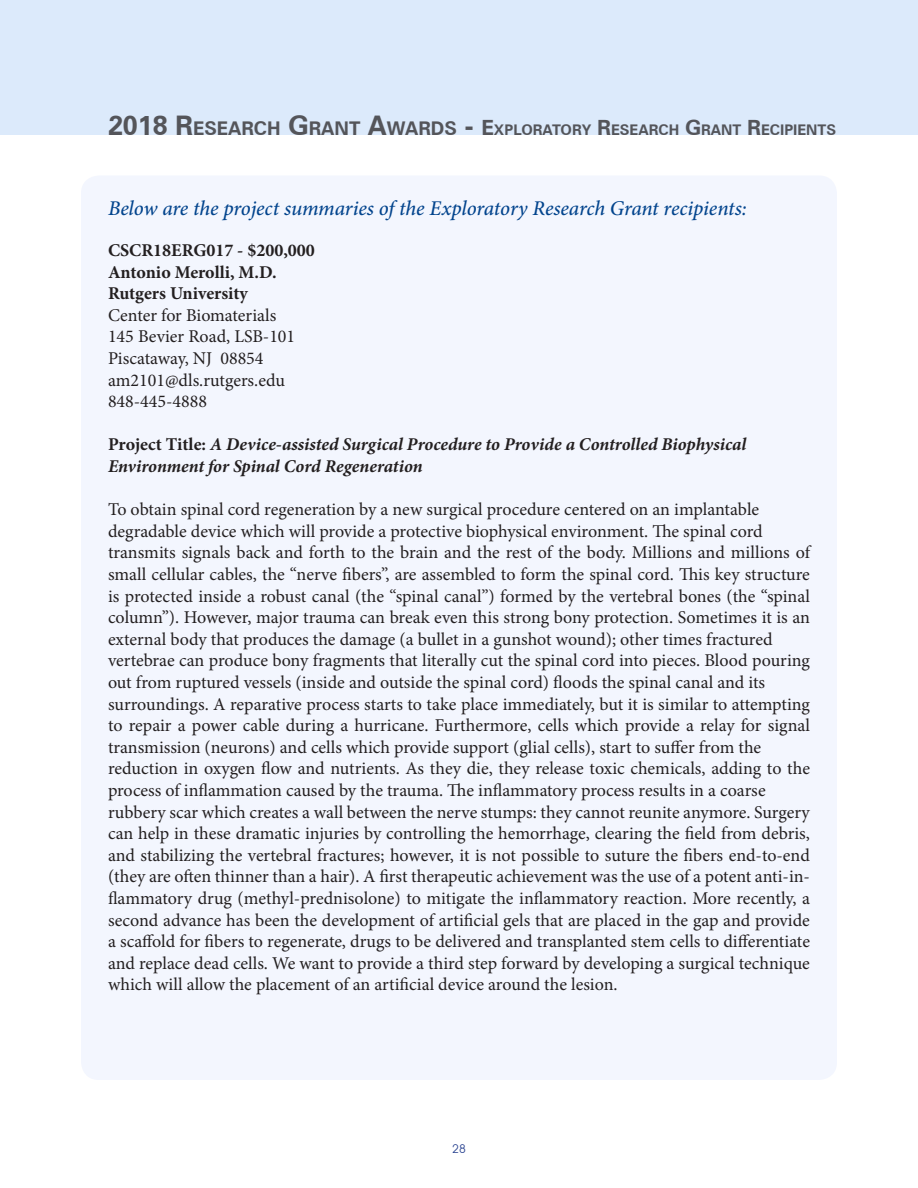
<style>
.page{position:relative;width:918px;height:1188px;background:#fff}
.page>*{position:absolute;margin:0;border:0;box-sizing:border-box;transform-origin:0 0}
.t1{font:italic 500 21px "Minion Pro";letter-spacing:-.01em;color:#02448d}
.t2{font:18px/21.6px "Minion Pro";color:#231f20;text-align:justify}
.t3{font:italic 700 18px "Minion Pro";letter-spacing:-.005em;color:#231f20}
.t4{font:700 18px "Minion Pro";color:#231f20}
.t5{font:700 14.7px "Zurich BT";color:#54555a}
.t6{font:12px "Avant Garde IT Cby BT";color:#253f8e}
.s1{font-size:27px}
.s2{font-size:18.9px}
.s3{font-size:21px}
.s4{font-style:normal}
</style>
<div class="page">
<div style="left:0;top:0;width:918px;height:135px;background:#dceafb"></div>
<div style="left:81px;top:176px;width:756px;height:904px;background:#f3f6fe;border-radius:18px"></div>
<p class="t5" style="left:108px;top:121px;width:730px"><span class="s1">2018 R</span><span class="s2">ESEARCH</span> <span class="s1">G</span><span class="s2">RANT</span> <span class="s1">A</span><span class="s2">WARDS</span> <span class="s1">-</span> <span class="s3">E</span>XPLORATORY <span class="s3">R</span>ESEARCH <span class="s3">G</span>RANT <span class="s3">R</span>ECIPIENTS</p>
<p class="t1" style="left:108px;top:194px;width:640px">Below are the project summaries of the Exploratory Research Grant recipients:</p>
<p class="t4" style="left:108px;top:238px;width:208px">CSCR18ERG017 - $200,000</p>
<p class="t4" style="left:108px;top:259px;width:170px">Antonio Merolli, M.D.</p>
<p class="t4" style="left:108px;top:281px;width:141px">Rutgers University</p>
<p class="t2" style="left:108px;top:304px;width:170px">Center for Biomaterials</p>
<p class="t2" style="left:108px;top:326px;width:189px">145 Bevier Road, LSB-101</p>
<p class="t2" style="left:108px;top:348px;width:157px">Piscataway, NJ 08854</p>
<p class="t2" style="left:108px;top:369px;width:178px">am2101@dls.rutgers.edu</p>
<p class="t2" style="left:108px;top:391px;width:101px">848-445-4888</p>
<p class="t3" style="left:108px;top:432px;width:640px"><span class="s4">Project Title:</span> A Device-assisted Surgical Procedure to Provide a Controlled Biophysical</p>
<p class="t3" style="left:108px;top:454px;width:316px">Environment for Spinal Cord Regeneration</p>
<p class="t2" style="left:108px;top:499px;width:653px">To obtain spinal cord regeneration by a new surgical procedure centered on an implantable</p>
<p class="t2" style="left:108px;top:520px;width:656px">degradable device which will provide a protective biophysical environment. The spinal cord</p>
<p class="t2" style="left:108px;top:542px;width:704px">transmits signals back and forth to the brain and the rest of the body. Millions and millions of small cellular cables, the “nerve fibers”, are assembled to form the spinal cord. This key structure is protected inside a robust canal (the “spinal canal”) formed by the vertebral bones (the “spinal column”). However, major trauma can break even this strong bony protection. Sometimes it is an external body that produces the damage (a bullet in a gunshot wound); other times fractured</p>
<p class="t2" style="left:108px;top:650px;width:703px">vertebrae can produce bony fragments that literally cut the spinal cord into pieces. Blood pouring out from ruptured vessels (inside and outside the spinal cord) floods the spinal canal and its</p>
<p class="t2" style="left:108px;top:693px;width:704px">surroundings. A reparative process starts to take place immediately, but it is similar to attempting to repair a power cable during a hurricane. Furthermore, cells which provide a relay for signal transmission (neurons) and cells which provide support (glial cells), start to suffer from the</p>
<p class="t2" style="left:108px;top:758px;width:704px">reduction in oxygen flow and nutrients. As they die, they release toxic chemicals, adding to the process of inflammation caused by the trauma. The inflammatory process results in a coarse</p>
<p class="t2" style="left:108px;top:801px;width:704px">rubbery scar which creates a wall between the nerve stumps: they cannot reunite anymore. Surgery can help in these dramatic injuries by controlling the hemorrhage, clearing the field from debris, and stabilizing the vertebral fractures; however, it is not possible to suture the fibers end-to-end (they are often thinner than a hair). A first therapeutic achievement was the use of a potent anti-in&shy;flammatory drug (methyl-prednisolone) to mitigate the inflammatory reaction. More recently, a second advance has been the development of artificial gels that are placed in the gap and provide a scaffold for fibers to regenerate, drugs to be delivered and transplanted stem cells to differentiate and replace dead cells. We want to provide a third step forward by developing a surgical technique which will allow the placement of an artificial device around the lesion.</p>
<p class="t6" style="left:452px;top:1141px;width:15px">28</p>
</div>
